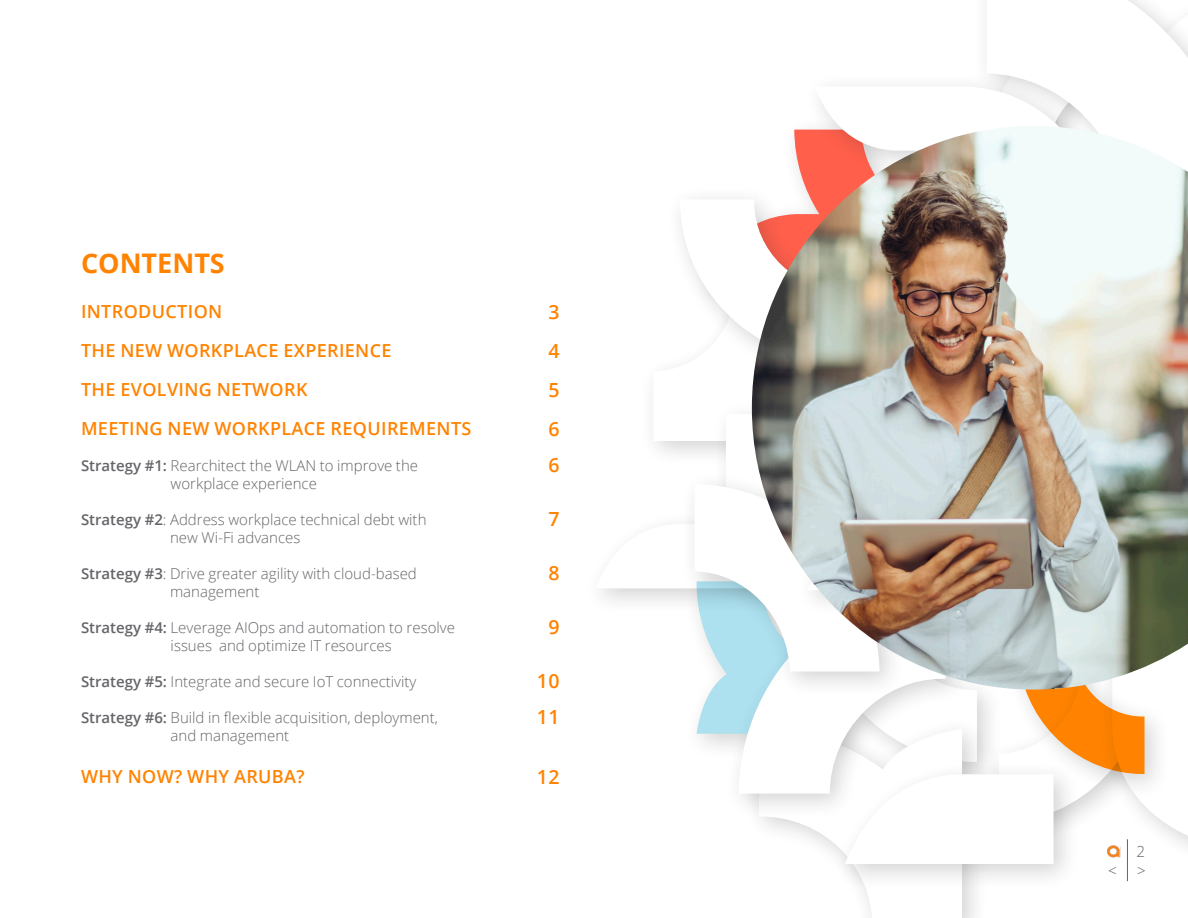
<style>
.page{position:relative;width:1188px;height:918px;background:#fff}
.page>*{position:absolute;margin:0;border:0;box-sizing:border-box;transform-origin:0 0}
.pg_2{font:700 27px "Open Sans";color:#ff8300}
.toc_text{font:600 19.5px "Open Sans";color:#ff8300}
.text{font:600 19.5px "Open Sans";color:#ff8300}
.toc_1{font:600 19.5px "Open Sans";color:#ff8300}
.text-2{font:600 18px "Open Sans";letter-spacing:.02em;color:#ff8300}
.toc_1-2{font:600 18px "Open Sans";letter-spacing:.02em;color:#ff8300}
.toc_text-2{font:300 15.15px "Open Sans";color:#646569}
.toc_text-3{font:300 15px "Open Sans";color:#646569}
.s1{font-weight:600}
</style>
<div class="page">
<svg style="left:601px;top:3px;width:587px;height:915px"></svg>
<img style="left:752px;top:126px;width:436px;height:564px">
<p class="pg_2" style="left:81px;top:244px;width:145px">CONTENTS</p>
<p class="text-2" style="left:81px;top:299px;width:143px">INTRODUCTION</p>
<p class="text" style="left:548px;top:299px;width:13px">3</p>
<p class="text-2" style="left:81px;top:338px;width:312px">THE NEW WORKPLACE EXPERIENCE</p>
<p class="text" style="left:548px;top:338px;width:13px">4</p>
<p class="text-2" style="left:81px;top:377px;width:228px">THE EVOLVING NETWORK</p>
<p class="text" style="left:548px;top:377px;width:13px">5</p>
<p class="toc_1-2" style="left:81px;top:416px;width:392px">MEETING NEW WORKPLACE REQUIREMENTS</p>
<p class="toc_1" style="left:548px;top:416px;width:13px">6</p>
<p class="toc_text-3" style="left:81px;top:455px;width:339px"><span class="s1">Strategy #1:</span> Rearchitect the WLAN to improve the</p>
<p class="toc_text" style="left:548px;top:452px;width:13px">6</p>
<p class="toc_text-3" style="left:171px;top:473px;width:148px">workplace experience</p>
<p class="toc_text-3" style="left:81px;top:509px;width:347px"><span class="s1">Strategy #2</span>: Address workplace technical debt with</p>
<p class="toc_text" style="left:548px;top:506px;width:13px">7</p>
<p class="toc_text-3" style="left:170px;top:527px;width:132px">new Wi-Fi advances</p>
<p class="toc_text-3" style="left:81px;top:563px;width:337px"><span class="s1">Strategy #3</span>: Drive greater agility with cloud-based</p>
<p class="toc_text" style="left:548px;top:560px;width:13px">8</p>
<p class="toc_text-3" style="left:170px;top:581px;width:91px">management</p>
<p class="toc_text-3" style="left:81px;top:617px;width:375px"><span class="s1">Strategy #4:</span> Leverage AIOps and automation to resolve</p>
<p class="toc_text" style="left:548px;top:614px;width:13px">9</p>
<p class="toc_text-3" style="left:171px;top:635px;width:223px">issues and optimize IT resources</p>
<p class="toc_text-3" style="left:81px;top:671px;width:337px"><span class="s1">Strategy #5:</span> Integrate and secure IoT connectivity</p>
<p class="toc_text" style="left:537px;top:668px;width:24px">10</p>
<p class="toc_text-3" style="left:81px;top:707px;width:359px"><span class="s1">Strategy #6:</span> Build in flexible acquisition, deployment,</p>
<p class="toc_text" style="left:537px;top:704px;width:24px">11</p>
<p class="toc_text-3" style="left:171px;top:725px;width:120px">and management</p>
<p class="toc_1-2" style="left:81px;top:764px;width:225px">WHY NOW? WHY ARUBA?</p>
<p class="toc_text" style="left:537px;top:764px;width:24px">12</p>
<p class="toc_text-2" style="left:1136px;top:841px;width:10px">2</p>
<p class="toc_text-2" style="left:1108px;top:860px;width:10px">&lt;</p>
<p class="toc_text-2" style="left:1137px;top:860px;width:10px">&gt;</p>
</div>
